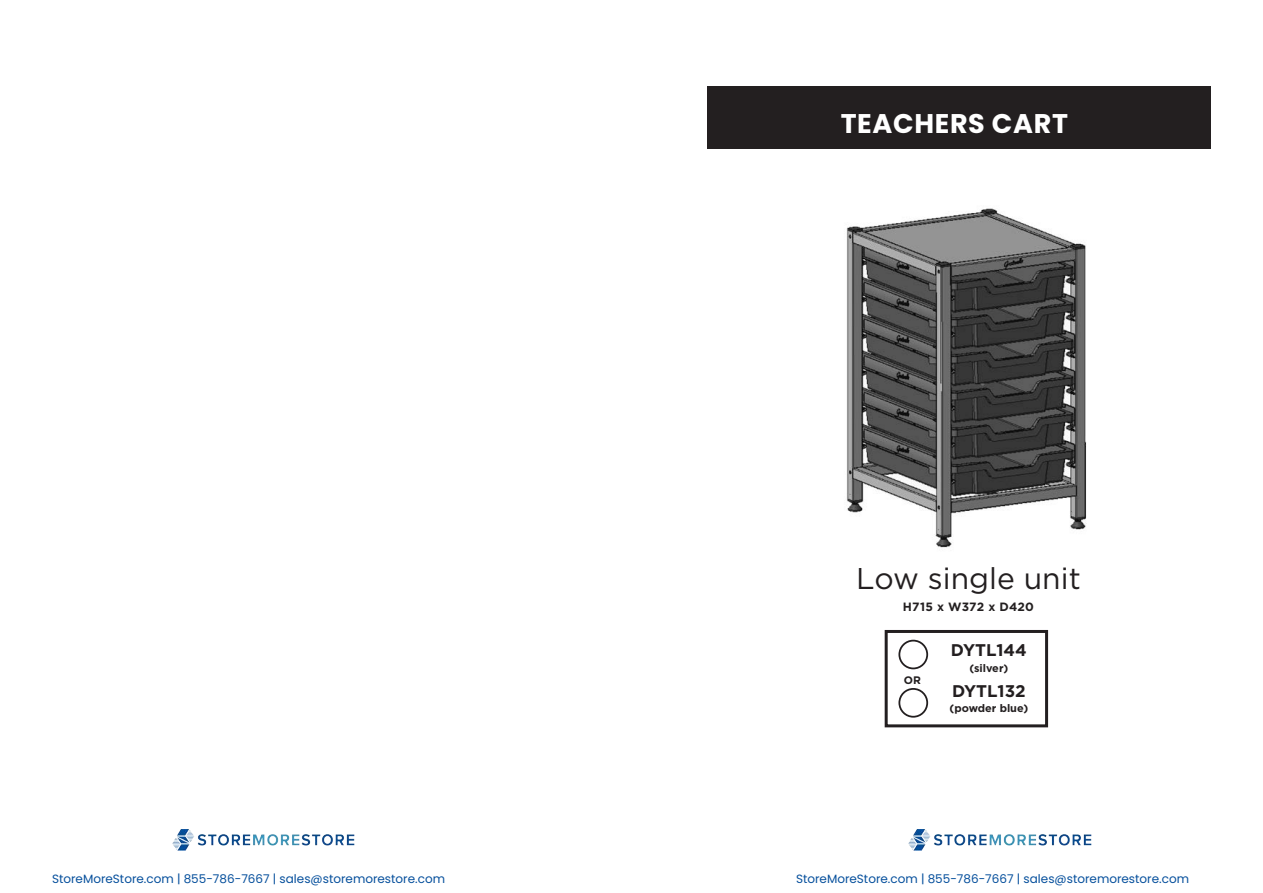
<style>
.page{position:relative;width:1263px;height:893px;background:#fff}
.page>*{position:absolute;margin:0;border:0;box-sizing:border-box;transform-origin:0 0}
.t1{font:30px "Gotham";color:#231f20}
.t2{font:700 27px "Poppins";letter-spacing:.025em;color:#fff}
.t3{font:700 16.95px "Gotham";color:#231f20}
.t4{font:12px "Poppins";color:#054f9c}
.t5{font:700 12px "Gotham";letter-spacing:.02em;color:#231f20}
.t6{font:700 10.95px "Gotham";color:#231f20}
</style>
<div class="page">
<img style="left:846px;top:208px;width:241px;height:340px">
<div style="left:885px;top:630px;width:163px;height:97px;border:3px solid #231f20"></div>
<div style="left:898px;top:640px;width:30px;height:29px;border:2px solid #231f20;border-radius:50%"></div>
<div style="left:898px;top:688px;width:30px;height:30px;border:2px solid #231f20;border-radius:50%"></div>
<div style="left:707px;top:87px;width:503px;height:62px;background:#231f20"></div>
<img style="left:172px;top:830px;width:183px;height:21px">
<img style="left:909px;top:830px;width:182px;height:21px">
<p class="t2" style="left:841px;top:108px;width:229px">TEACHERS CART</p>
<p class="t1" style="left:856px;top:560px;width:226px">Low single unit</p>
<p class="t5" style="left:903px;top:599px;width:133px">H715 x W372 x D420</p>
<p class="t3" style="left:951px;top:638px;width:77px">DYTL144</p>
<p class="t6" style="left:969px;top:660px;width:40px">(silver)</p>
<p class="t6" style="left:904px;top:672px;width:19px">OR</p>
<p class="t3" style="left:952px;top:680px;width:75px">DYTL132</p>
<p class="t6" style="left:949px;top:701px;width:80px">(powder blue)</p>
<p class="t4" style="left:52px;top:872px;width:394px">StoreMoreStore.com | 855-786-7667 | sales@storemorestore.com</p>
<p class="t4" style="left:796px;top:872px;width:394px">StoreMoreStore.com | 855-786-7667 | sales@storemorestore.com</p>
</div>
